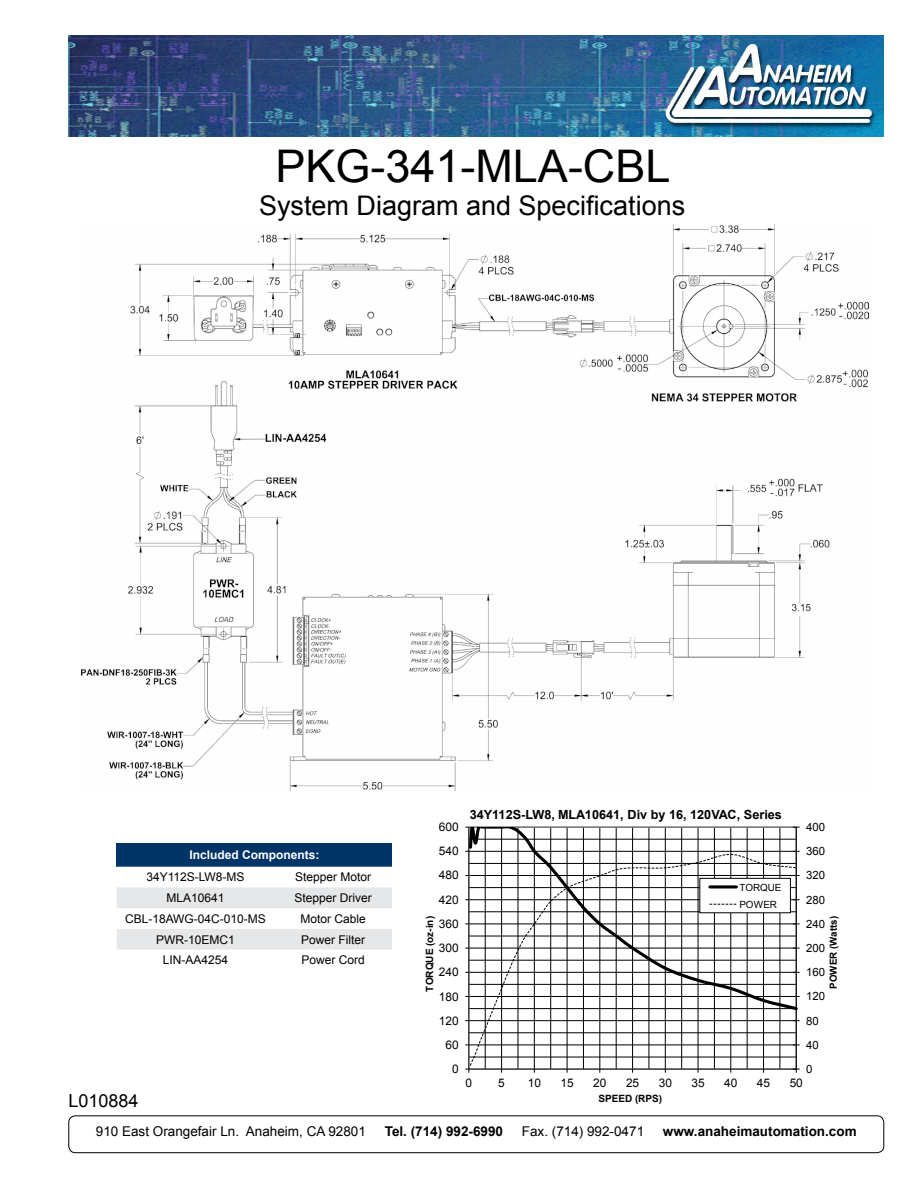
<style>
.page{position:relative;width:918px;height:1188px;background:#fff}
.page>*{position:absolute;margin:0;border:0;box-sizing:border-box;transform-origin:0 0}
.t1{font:45px "Arial";color:#000}
.t2{font:27px "Arial";color:#000}
.t3{font:18px "Arial";color:#000}
.t4{font:13.5px "Arial";color:#000}
.t5{font:700 13.5px "Arial";color:#000}
.t6{font:700 12.6px "Arial";letter-spacing:.005em;color:#000}
.t7{font:12px "Arial";color:#000}
.t8{font:700 12px "Arial";color:#fff}
.t9{font:11.85px "Arial";color:#000}
.t10{font:11.4px "Arial";color:#000}
.t11{font:700 10.05px "Arial";color:#000}
.t12{font:9.9px/17.2px "Arial";color:#000}
.t13{font:700 9.75px "Arial";color:#000}
</style>
<div class="page">
<img style="left:69px;top:35px;width:815px;height:101px">
<div style="left:69px;top:1116px;width:815px;height:37px;border:1px solid #000;border-radius:7px"></div>
<div style="left:117px;top:843px;width:275px;height:24px;background:#036"></div>
<svg style="left:117px;top:887px;width:275px;height:63px"></svg>
<img style="left:81px;top:225px;width:787px;height:565px">
<svg style="left:465px;top:826px;width:335px;height:247px"></svg>
<h1 class="t1" style="left:275px;top:137px;width:397px">PKG-341-MLA-CBL</h1>
<h2 class="t2" style="left:259px;top:188px;width:428px">System Diagram and Specifications</h2>
<p class="t9" style="left:439px;top:819px;width:21px">600</p>
<p class="t6" style="left:470px;top:806px;width:314px">34Y112S-LW8, MLA10641, Div by 16, 120VAC, Series</p>
<p class="t10" style="left:806px;top:819px;width:20px">400</p>
<p class="t8" style="left:189px;top:847px;width:132px">Included Components:</p>
<p class="t7" style="left:146px;top:869px;width:100px">34Y112S-LW8-MS</p>
<p class="t7" style="left:295px;top:869px;width:78px">Stepper Motor</p>
<p class="t7" style="left:166px;top:890px;width:60px">MLA10641</p>
<p class="t7" style="left:294px;top:890px;width:79px">Stepper Driver</p>
<p class="t7" style="left:125px;top:911px;width:142px">CBL-18AWG-04C-010-MS</p>
<p class="t7" style="left:300px;top:911px;width:67px">Motor Cable</p>
<p class="t7" style="left:156px;top:932px;width:80px">PWR-10EMC1</p>
<p class="t7" style="left:301px;top:932px;width:66px">Power Filter</p>
<p class="t7" style="left:163px;top:952px;width:67px">LIN-AA4254</p>
<p class="t7" style="left:301px;top:952px;width:65px">Power Cord</p>
<h3 class="t3" style="left:69px;top:1089px;width:72px">L010884</h3>
<p class="t9" style="left:439px;top:843px;width:21px">540</p>
<p class="t10" style="left:806px;top:844px;width:20px">360</p>
<p class="t9" style="left:439px;top:868px;width:21px">480</p>
<p class="t10" style="left:806px;top:868px;width:20px">320</p>
<p class="t9" style="left:439px;top:892px;width:21px">420</p>
<p class="t12" style="left:739px;top:879px;width:44px">TORQUE<br>POWER</p>
<p class="t10" style="left:806px;top:892px;width:20px">280</p>
<p class="t11" style="left:423px;top:992px;width:77px;rotate:-90deg">TORQUE (oz-in)</p>
<p class="t13" style="left:827px;top:989px;width:74px;rotate:-90deg">POWER (Watts)</p>
<p class="t9" style="left:439px;top:916px;width:21px">360</p>
<p class="t10" style="left:806px;top:916px;width:20px">240</p>
<p class="t9" style="left:439px;top:940px;width:21px">300</p>
<p class="t10" style="left:806px;top:940px;width:20px">200</p>
<p class="t9" style="left:439px;top:964px;width:21px">240</p>
<p class="t10" style="left:806px;top:965px;width:20px">160</p>
<p class="t9" style="left:439px;top:989px;width:21px">180</p>
<p class="t10" style="left:806px;top:989px;width:20px">120</p>
<p class="t9" style="left:439px;top:1013px;width:21px">120</p>
<p class="t10" style="left:806px;top:1013px;width:14px">80</p>
<p class="t9" style="left:445px;top:1037px;width:15px">60</p>
<p class="t10" style="left:806px;top:1037px;width:14px">40</p>
<p class="t9" style="left:452px;top:1061px;width:8px">0</p>
<p class="t10" style="left:806px;top:1061px;width:8px">0</p>
<p class="t9" style="left:466px;top:1076px;width:8px">0</p>
<p class="t9" style="left:498px;top:1076px;width:8px">5</p>
<p class="t9" style="left:528px;top:1076px;width:15px">10</p>
<p class="t9" style="left:561px;top:1076px;width:15px">15</p>
<p class="t9" style="left:593px;top:1076px;width:15px">20</p>
<p class="t9" style="left:626px;top:1076px;width:15px">25</p>
<p class="t9" style="left:659px;top:1076px;width:15px">30</p>
<p class="t9" style="left:691px;top:1076px;width:15px">35</p>
<p class="t9" style="left:724px;top:1076px;width:15px">40</p>
<p class="t9" style="left:757px;top:1076px;width:15px">45</p>
<p class="t9" style="left:790px;top:1076px;width:15px">50</p>
<p class="t11" style="left:598px;top:1092px;width:65px">SPEED (RPS)</p>
<p class="t4" style="left:96px;top:1122px;width:272px">910 East Orangefair Ln. Anaheim, CA 92801</p>
<p class="t5" style="left:385px;top:1122px;width:120px">Tel. (714) 992-6990</p>
<p class="t4" style="left:522px;top:1122px;width:124px">Fax. (714) 992-0471</p>
<p class="t5" style="left:663px;top:1122px;width:195px">www.anaheimautomation.com</p>
</div>
